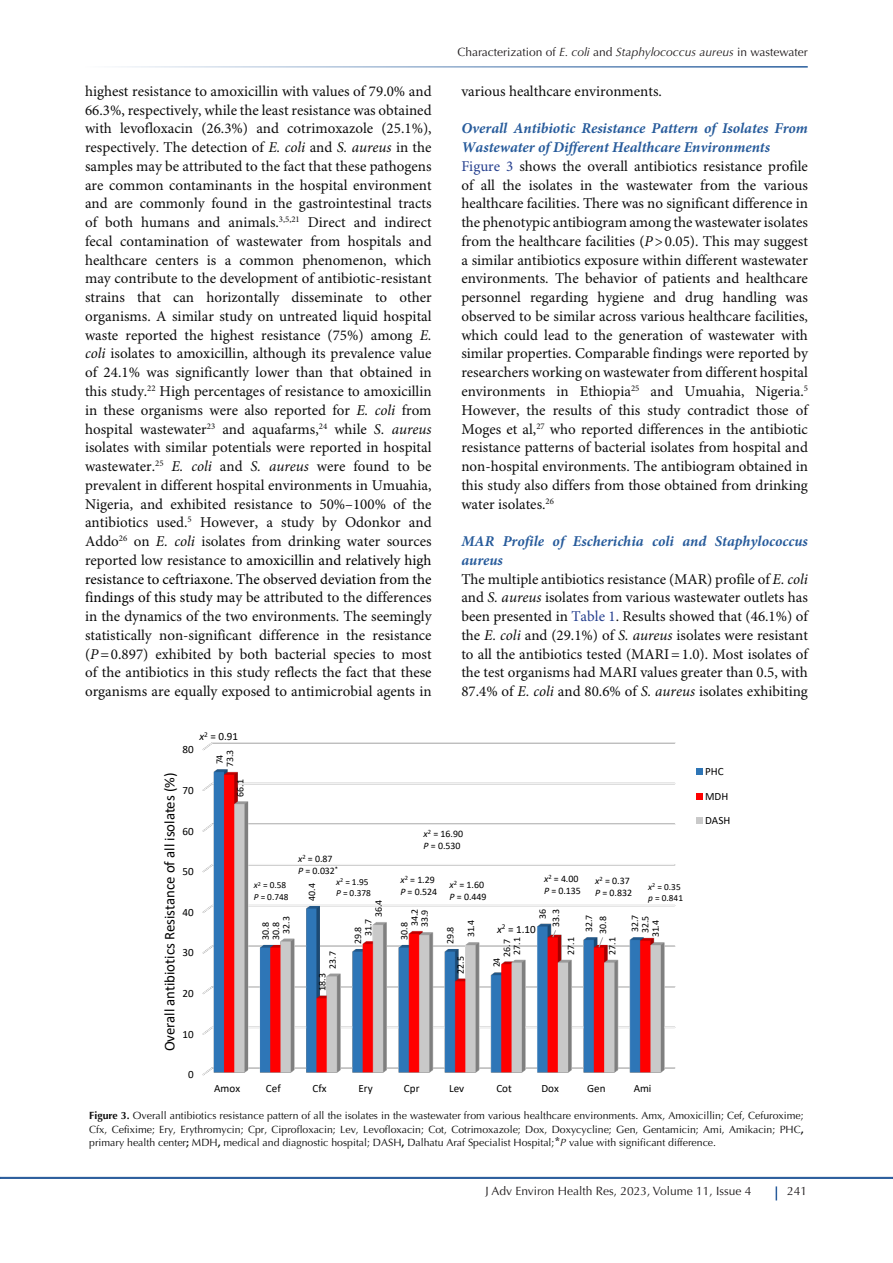
<style>
.page{position:relative;width:893px;height:1263px;background:#fff}
.page>*{position:absolute;margin:0;border:0;box-sizing:border-box;transform-origin:0 0}
.t1{font:15px/18.8px "Minion Pro";color:#0d0d0d;text-align:justify}
.heading_1{font:italic 700 15px/18.8px "Minion Pro";color:#275b9b}
.t2{font:14.85px "Calibri";color:#000}
.t3{font:12px "Optima LT Std";color:#231f20}
.t4{font:11.1px/24.3px "Calibri";letter-spacing:-.005em;color:#000}
.t5{font:10.5px/13.5px "Optima LT Std";color:#0d0d0d;text-align:justify}
.t6{font:9.9px/12.1px "Calibri";letter-spacing:-.005em;color:#000}
.t7{font:9.3px/11.2px "Calibri";letter-spacing:.005em;color:#000}
.s1{font-style:italic}
.s2{color:#000}
.s3{color:#253f8e}
.s4{font-weight:700}
.s5{font-family:"Times New Roman";font-weight:700}
</style>
<div class="page">
<hr style="left:0;top:1177px;width:893px;height:2px;background:#295c9b">
<svg style="left:776px;top:1186px;width:1px;height:14px"></svg>
<hr style="left:85px;top:66px;width:723px;height:2px;background:#265c9c">
<svg style="left:202px;top:742px;width:501px;height:334px"></svg>
<p class="t3" style="left:457px;top:45px;width:352px">Characterization of <span class="s1">E. coli</span> and <span class="s1">Staphylococcus aureus</span> in wastewater</p>
<p class="t1" style="left:85px;top:82px;width:348px">highest resistance to amoxicillin with values of 79.0% and 66.3%, respectively, while the least resistance was obtained with levofloxacin (26.3%) and cotrimoxazole (25.1%), respectively. The detection of <span class="s1">E. coli</span> and <span class="s1">S. aureus</span> in the samples may be attributed to the fact that these pathogens are common contaminants in the hospital environment and are commonly found in the gastrointestinal tracts of both humans and animals.<sup>3,5,21</sup> Direct and indirect fecal contamination of wastewater from hospitals and healthcare centers is a common phenomenon, which may contribute to the development of antibiotic-resistant strains that can horizontally disseminate to other organisms. A similar study on untreated liquid hospital waste reported the highest resistance (75%) among <span class="s1">E. coli</span> isolates to amoxicillin, although its prevalence value of 24.1% was significantly lower than that obtained in this study.<sup>22</sup> High percentages of resistance to amoxicillin in these organisms were also reported for <span class="s1">E. coli</span> from hospital wastewater<sup>23</sup> and aquafarms,<sup>24</sup> while <span class="s1">S. aureus </span>isolates with similar potentials were reported in hospital wastewater.<sup>25</sup> <span class="s1">E. coli</span> and <span class="s1">S. aureus</span> were found to be prevalent in different hospital environments in Umuahia, Nigeria, and exhibited resistance to 50%–100% of the antibiotics used.<sup>5</sup> However, a study by Odonkor and Addo<sup>26</sup> on <span class="s1">E. coli</span> isolates from drinking water sources reported low resistance t<span class="s2">o amoxicillin and relatively high resistance to ceftriaxone. The observed deviation from the findings of this study ma</span>y be attributed to the differences in the dynamics of the two environments. The seemingly statistically non-significant difference in the resistance (<span class="s1">P</span>=0.897) exhibited by both bacterial species to most of the antibiotics in this study reflects the fact that these organisms are equally exposed to antimicrobial agents in</p>
<p class="t1" style="left:461px;top:82px;width:202px">various healthcare environments.</p>
<p class="heading_1" style="left:461px;top:119px;width:348px">Overall Antibiotic Resistance Pattern of Isolates From<br>Wastewater of Different Healthcare Environments</p>
<p class="t1" style="left:461px;top:157px;width:348px"><span class="s3">Figure 3</span> shows the overall antibiotics resistance profile of all the isolates in the wastewater from the various healthcare facilities. There was no significant difference in the phenotypic antibiogram among the wastewater isolates from the healthcare facilities (<span class="s1">P</span>&gt;0.05). This may suggest a similar antibiotics exposure within different wastewater environments. The behavior of patients and healthcare personnel regarding hygiene and drug handling was observed to be similar across various healthcare facilities, which could lead to the generation of wastewater with similar properties. Comparable findings were reported by researchers working on wastewater from different hospital environments in Ethiopia<sup>25</sup> and Umuahia, Nigeria.<sup>5<br></sup>However, the results of this study contradict those of Moges et al,<sup>27</sup> who reported differences in the antibiotic resistance patterns of bacterial isolates from hospital and non-hospital environments. The antibiogram obtained in this study also differs from those obtained from drinking water isolates.<sup>26</sup></p>
<p class="heading_1" style="left:461px;top:532px;width:348px">MAR Profile of Escherichia coli and Staphylococcus aureus</p>
<p class="t1" style="left:461px;top:570px;width:348px">The multiple antibiotics resistance (MAR) profile of <span class="s1">E. coli </span>and <span class="s1">S. aureus</span> isolates from various wastewater outlets has been presented in <span class="s3">Table 1</span>. Results showed that (46.1%) of the <span class="s1">E. coli</span> and (29.1%) of <span class="s1">S. aureus</span> isolates were resistant to all the antibiotics tested (MARI=1.0). Most isolates of the test organisms had MARI values greater than 0.5, with 87.4% of <span class="s1">E. coli</span> and 80.6% of <span class="s1">S. aureus</span> isolates exhibiting</p>
<p class="t4" style="left:199px;top:724px;width:40px"><span class="s1">x</span><sup>2</sup> = 0.91</p>
<p class="t4" style="left:182px;top:737px;width:13px">80</p>
<p class="t6" style="left:223px;top:767px;width:19px;rotate:-90deg">73.3</p>
<p class="t6" style="left:213px;top:764px;width:11px;rotate:-90deg">74</p>
<p class="t2" style="left:159px;top:1051px;width:281px;rotate:-90deg">Overall antibiotics Resistance of all isolates (%)</p>
<p class="t4" style="left:705px;top:759px;width:27px">PHC<br>MDH<br>DASH</p>
<p class="t6" style="left:234px;top:796px;width:19px;rotate:-90deg">66.1</p>
<p class="t4" style="left:182px;top:778px;width:13px">70</p>
<p class="t4" style="left:182px;top:818px;width:13px">60</p>
<p class="t6" style="left:424px;top:828px;width:41px"><span class="s1">x</span><sup>2</sup> = 16.90<br><span class="s1">P</span> = 0.530</p>
<p class="t6" style="left:298px;top:852px;width:42px"><span class="s1">x</span><sup>2</sup> = 0.87<br><span class="s1">P</span> = 0.032<sup>*</sup></p>
<p class="t4" style="left:182px;top:859px;width:13px">50</p>
<p class="t6" style="left:544px;top:872px;width:38px"><span class="s1">x</span><sup>2</sup> = 4.00<br><span class="s1">P</span> = 0.135</p>
<p class="t6" style="left:595px;top:874px;width:38px"><span class="s1">x</span><sup>2</sup> = 0.37<br><span class="s1">P</span> = 0.832</p>
<p class="t7" style="left:648px;top:881px;width:36px"><span class="s1">x</span><sup>2</sup> = 0.35 <span class="s1">p</span> = 0.841</p>
<p class="t6" style="left:400px;top:874px;width:38px"><span class="s1">x</span><sup>2</sup> = 1.29<br><span class="s1">P</span> = 0.524</p>
<p class="t6" style="left:450px;top:878px;width:38px"><span class="s1">x</span><sup>2</sup> = 1.60<br><span class="s1">P</span> = 0.449</p>
<p class="t7" style="left:336px;top:876px;width:36px"><span class="s1">x</span><sup>2</sup> = 1.95<br><span class="s1">P</span> = 0.378</p>
<p class="t7" style="left:254px;top:879px;width:36px"><span class="s1">x</span><sup>2</sup> = 0.58<br><span class="s1">P</span> = 0.748</p>
<p class="t6" style="left:306px;top:901px;width:19px;rotate:-90deg">40.4</p>
<p class="t6" style="left:372px;top:917px;width:19px;rotate:-90deg">36.4</p>
<p class="t4" style="left:182px;top:899px;width:13px">40</p>
<p class="t6" style="left:408px;top:926px;width:19px;rotate:-90deg">34.2</p>
<p class="t6" style="left:536px;top:919px;width:11px;rotate:-90deg">36</p>
<p class="t6" style="left:549px;top:926px;width:19px;rotate:-90deg">33.3</p>
<p class="t6" style="left:597px;top:934px;width:19px;rotate:-90deg">30.8</p>
<p class="t6" style="left:639px;top:933px;width:19px;rotate:-90deg">32.5</p>
<p class="t6" style="left:418px;top:927px;width:19px;rotate:-90deg">33.9</p>
<p class="t6" style="left:582px;top:932px;width:19px;rotate:-90deg">32.7</p>
<p class="t6" style="left:629px;top:932px;width:19px;rotate:-90deg">32.7</p>
<p class="t6" style="left:280px;top:934px;width:19px;rotate:-90deg">32.3</p>
<p class="t6" style="left:362px;top:936px;width:19px;rotate:-90deg">31.7</p>
<p class="t6" style="left:465px;top:937px;width:19px;rotate:-90deg">31.4</p>
<p class="t6" style="left:649px;top:937px;width:19px;rotate:-90deg">31.4</p>
<p class="t6" style="left:270px;top:940px;width:19px;rotate:-90deg">30.8</p>
<p class="t6" style="left:259px;top:940px;width:19px;rotate:-90deg">30.8</p>
<p class="t6" style="left:352px;top:944px;width:19px;rotate:-90deg">29.8</p>
<p class="t6" style="left:398px;top:940px;width:19px;rotate:-90deg">30.8</p>
<p class="t6" style="left:444px;top:944px;width:19px;rotate:-90deg">29.8</p>
<p class="t4" style="left:497px;top:916px;width:40px"><span class="s1">x</span><sup>2</sup> = 1.10</p>
<p class="t6" style="left:511px;top:955px;width:19px;rotate:-90deg">27.1</p>
<p class="t6" style="left:565px;top:955px;width:19px;rotate:-90deg">27.1</p>
<p class="t6" style="left:606px;top:955px;width:19px;rotate:-90deg">27.1</p>
<p class="t6" style="left:500px;top:956px;width:19px;rotate:-90deg">26.7</p>
<p class="t4" style="left:182px;top:940px;width:13px">30</p>
<p class="t6" style="left:326px;top:969px;width:19px;rotate:-90deg">23.7</p>
<p class="t6" style="left:454px;top:973px;width:19px;rotate:-90deg">22.5</p>
<p class="t6" style="left:490px;top:967px;width:11px;rotate:-90deg">24</p>
<p class="t6" style="left:316px;top:990px;width:19px;rotate:-90deg">18.3</p>
<p class="t4" style="left:182px;top:981px;width:13px">20</p>
<p class="t4" style="left:182px;top:1021px;width:13px">10</p>
<p class="t4" style="left:188px;top:1062px;width:7px">0</p>
<p class="t4" style="left:214px;top:1076px;width:27px">Amox</p>
<p class="t4" style="left:266px;top:1076px;width:16px">Cef</p>
<p class="t4" style="left:312px;top:1076px;width:16px">Cfx</p>
<p class="t4" style="left:358px;top:1076px;width:16px">Ery</p>
<p class="t4" style="left:404px;top:1076px;width:17px">Cpr</p>
<p class="t4" style="left:449px;top:1076px;width:17px">Lev</p>
<p class="t4" style="left:496px;top:1076px;width:17px">Cot</p>
<p class="t4" style="left:542px;top:1076px;width:19px">Dox</p>
<p class="t4" style="left:587px;top:1076px;width:20px">Gen</p>
<p class="t4" style="left:634px;top:1076px;width:19px">Ami</p>
<p class="t5" style="left:89px;top:1109px;width:716px"><span class="s4">Figure 3.</span> Overall antibiotics resistance pattern of all the isolates in the wastewater from various healthcare environments. Amx, Amoxicillin; Cef, Cefuroxime; Cfx, Cefixime; Ery, Erythromycin; Cpr, Ciprofloxacin; Lev, Levofloxacin; Cot, Cotrimoxazole; Dox, Doxycycline; Gen, Gentamicin; Ami, Amikacin; PHC<span class="s4">, </span>primary health center<span class="s4">;</span> MDH<span class="s4">,</span> medical and diagnostic hospital; DASH<span class="s4">,</span> Dalhatu Araf Specialist Hospital; <span class="s5">⃰</span><span class="s1">P</span> value with significant difference.</p>
<p class="t3" style="left:485px;top:1184px;width:268px">J Adv Environ Health Res, 2023, Volume 11, Issue 4</p>
<p class="t3" style="left:787px;top:1184px;width:22px">241</p>
</div>
